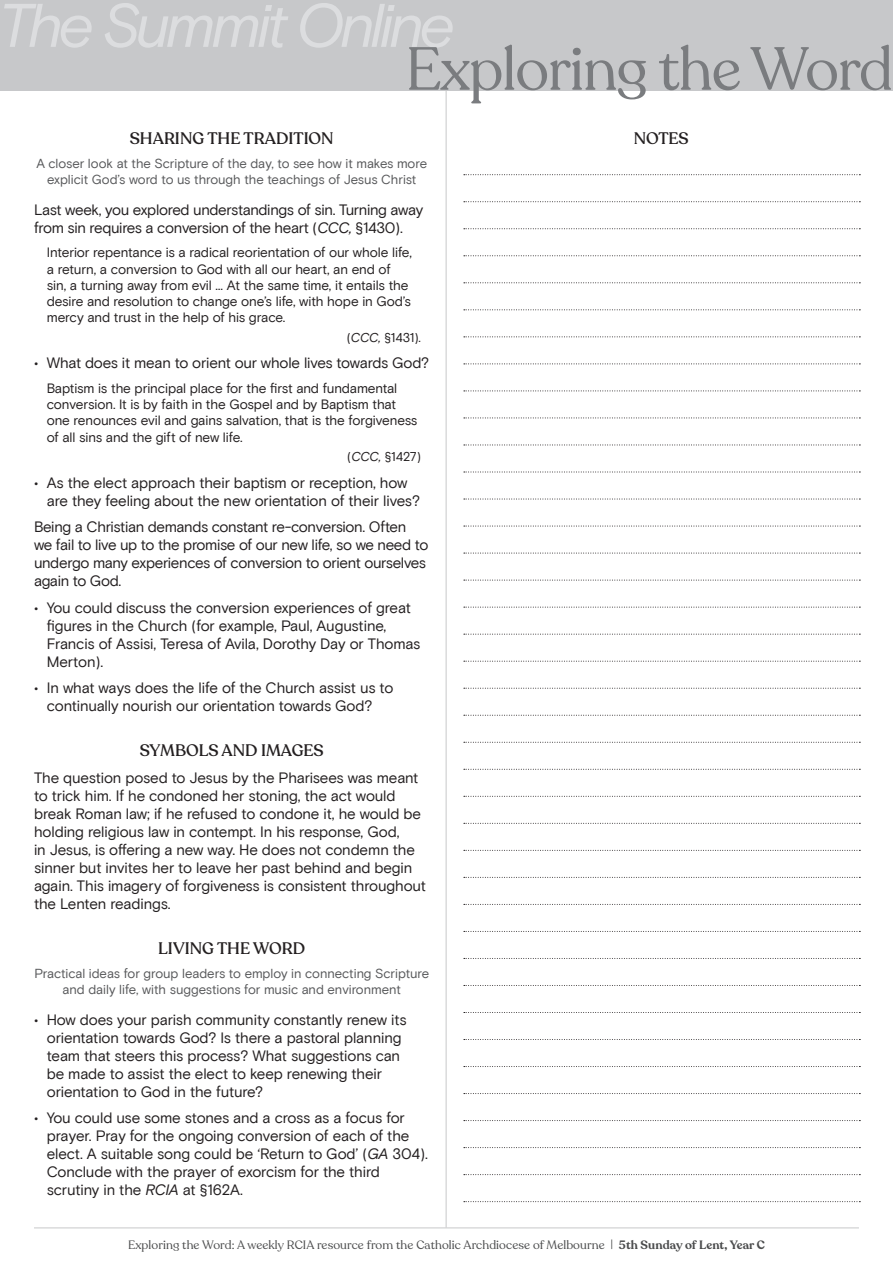
<style>
.page{position:relative;width:893px;height:1263px;background:#fff}
.page>*{position:absolute;margin:0;border:0;box-sizing:border-box;transform-origin:0 0}
.t1{font:italic 61.5px "Basis Grotesque Pro";letter-spacing:-.07em;color:#dcdddf}
.t2{font:60px "Recoleta";letter-spacing:-.02em;color:#7a7c7f}
.A_head{font:500 16.5px "Recoleta";color:#231f20}
.bullet_list_1{font:15px/18px "Basis Grotesque Pro";letter-spacing:-.01em;color:#231f20}
.body_text{font:15px/18px "Basis Grotesque Pro";letter-spacing:-.02em;color:#231f20}
.block_quote{font:13.5px/16.2px "Basis Grotesque Pro";letter-spacing:-.01em;color:#231f20}
.tagline{font:13.05px/15.6px "Basis Grotesque Pro";letter-spacing:-.005em;color:#57585a;text-align:center}
.block_quote_source{font:12.75px "Basis Grotesque Pro";letter-spacing:-.005em;color:#231f20}
.t3{font:12px "Recoleta";letter-spacing:.01em;color:#4b4c4d}
.s1{font-style:italic}
.s2{font-weight:600}
</style>
<div class="page">
<div style="left:0;top:0;width:893px;height:90px;background:#c7c8ca"></div>
<hr style="left:446px;top:81px;width:1px;height:1146px;background:#c7c8ca">
<hr style="left:34px;top:1227px;width:825px;height:1px;background:#c7c8ca">
<svg style="left:464px;top:472px;width:396px;height:1px"></svg>
<svg style="left:464px;top:445px;width:396px;height:1px"></svg>
<svg style="left:464px;top:418px;width:396px;height:1px"></svg>
<svg style="left:464px;top:391px;width:396px;height:1px"></svg>
<svg style="left:464px;top:363px;width:396px;height:1px"></svg>
<svg style="left:464px;top:336px;width:396px;height:1px"></svg>
<svg style="left:464px;top:309px;width:396px;height:1px"></svg>
<svg style="left:464px;top:282px;width:396px;height:1px"></svg>
<svg style="left:464px;top:255px;width:396px;height:1px"></svg>
<svg style="left:464px;top:228px;width:396px;height:1px"></svg>
<svg style="left:464px;top:201px;width:396px;height:1px"></svg>
<svg style="left:464px;top:174px;width:396px;height:1px"></svg>
<svg style="left:464px;top:499px;width:396px;height:1px"></svg>
<svg style="left:464px;top:526px;width:396px;height:1px"></svg>
<svg style="left:464px;top:553px;width:396px;height:1px"></svg>
<svg style="left:464px;top:580px;width:396px;height:1px"></svg>
<svg style="left:464px;top:607px;width:396px;height:1px"></svg>
<svg style="left:464px;top:634px;width:396px;height:1px"></svg>
<svg style="left:464px;top:661px;width:396px;height:1px"></svg>
<svg style="left:464px;top:688px;width:396px;height:1px"></svg>
<svg style="left:464px;top:715px;width:396px;height:1px"></svg>
<svg style="left:464px;top:742px;width:396px;height:1px"></svg>
<svg style="left:464px;top:769px;width:396px;height:1px"></svg>
<svg style="left:464px;top:796px;width:396px;height:1px"></svg>
<svg style="left:464px;top:823px;width:396px;height:1px"></svg>
<svg style="left:464px;top:850px;width:396px;height:1px"></svg>
<svg style="left:464px;top:877px;width:396px;height:1px"></svg>
<svg style="left:464px;top:904px;width:396px;height:1px"></svg>
<svg style="left:464px;top:931px;width:396px;height:1px"></svg>
<svg style="left:464px;top:958px;width:396px;height:1px"></svg>
<svg style="left:464px;top:985px;width:396px;height:1px"></svg>
<svg style="left:464px;top:1012px;width:396px;height:1px"></svg>
<svg style="left:464px;top:1039px;width:396px;height:1px"></svg>
<svg style="left:464px;top:1066px;width:396px;height:1px"></svg>
<svg style="left:464px;top:1093px;width:396px;height:1px"></svg>
<svg style="left:464px;top:1120px;width:396px;height:1px"></svg>
<svg style="left:464px;top:1147px;width:396px;height:1px"></svg>
<svg style="left:464px;top:1174px;width:396px;height:1px"></svg>
<svg style="left:464px;top:1201px;width:396px;height:1px"></svg>
<h1 class="t1" style="left:-2px;top:-11px;width:458px">The Summit Online</h1>
<h2 class="t2" style="left:405px;top:32px;width:489px">Exploring the Word</h2>
<p class="A_head" style="left:130px;top:128px;width:205px">SHARING THE TRADITION</p>
<p class="tagline" style="left:36px;top:156px;width:392px">A closer look at the Scripture of the day, to see how it makes more explicit God’s word to us through the teachings of Jesus Christ</p>
<p class="body_text" style="left:34px;top:201px;width:391px">Last week, you explored understandings of sin. Turning away from sin requires a conversion of the heart (<span class="s1">CCC,</span> §1430).</p>
<p class="block_quote" style="left:47px;top:245px;width:367px">Interior repentance is a radical reorientation of our whole life, a return, a conversion to God with all our heart, an end of sin, a turning away from evil … At the same time, it entails the desire and resolution to change one’s life, with hope in God’s mercy and trust in the help of his grace.</p>
<p class="block_quote_source" style="left:347px;top:330px;width:76px">(<span class="s1">CCC,</span> §1431).</p>
<p class="bullet_list_1" style="left:34px;top:354px;width:397px">• What does it mean to orient our whole lives towards God?</p>
<p class="block_quote" style="left:47px;top:380px;width:372px">Baptism is the principal place for the first and fundamental conversion. It is by faith in the Gospel and by Baptism that one renounces evil and gains salvation, that is the forgiveness of all sins and the gift of new life.</p>
<p class="block_quote_source" style="left:347px;top:449px;width:75px">(<span class="s1">CCC,</span> §1427)</p>
<p class="bullet_list_1" style="left:47px;top:474px;width:375px;text-indent:-13px">• As the elect approach their baptism or reception, how are they feeling about the new orientation of their lives?</p>
<p class="body_text" style="left:34px;top:518px;width:396px">Being a Christian demands constant re-conversion. Often we fail to live up to the promise of our new life, so we need to undergo many experiences of conversion to orient ourselves again to God.</p>
<p class="bullet_list_1" style="left:47px;top:599px;width:375px;text-indent:-13px">• You could discuss the conversion experiences of great figures in the Church (for example, Paul, Augustine, Francis of Assisi, Teresa of Avila, Dorothy Day or Thomas Merton).</p>
<p class="bullet_list_1" style="left:34px;top:679px;width:361px;text-align:center">• In what ways does the life of the Church assist us to continually nourish our orientation towards God?</p>
<p class="A_head" style="left:140px;top:741px;width:186px">SYMBOLS AND IMAGES</p>
<p class="body_text" style="left:34px;top:769px;width:394px">The question posed to Jesus by the Pharisees was meant to trick him. If he condoned her stoning, the act would break Roman law; if he refused to condone it, he would be holding religious law in contempt. In his response, God,<br>in Jesus, is offering a new way. He does not condemn the sinner but invites her to leave her past behind and begin again. This imagery of forgiveness is consistent throughout the Lenten readings.</p>
<p class="A_head" style="left:158px;top:938px;width:148px">LIVING THE WORD</p>
<p class="tagline" style="left:34px;top:966px;width:396px">Practical ideas for group leaders to employ in connecting Scripture and daily life, with suggestions for music and environment</p>
<p class="bullet_list_1" style="left:47px;top:1011px;width:361px;text-indent:-13px">• How does your parish community constantly renew its orientation towards God? Is there a pastoral planning team that steers this process? What suggestions can be made to assist the elect to keep renewing their orientation to God in the future?</p>
<p class="bullet_list_1" style="left:47px;top:1109px;width:383px;text-indent:-13px">• You could use some stones and a cross as a focus for prayer. Pray for the ongoing conversion of each of the elect. A suitable song could be ‘Return to God’ (<span class="s1">GA</span> 304).<br>Conclude with the prayer of exorcism for the third scrutiny in the <span class="s1">RCIA</span> at §162A.</p>
<p class="A_head" style="left:634px;top:128px;width:57px">NOTES</p>
<p class="t3" style="left:128px;top:1238px;width:638px">Exploring the Word: A weekly RCIA resource from the Catholic Archdiocese of Melbourne | <span class="s2">5th Sunday of Lent, Year C</span></p>
</div>
